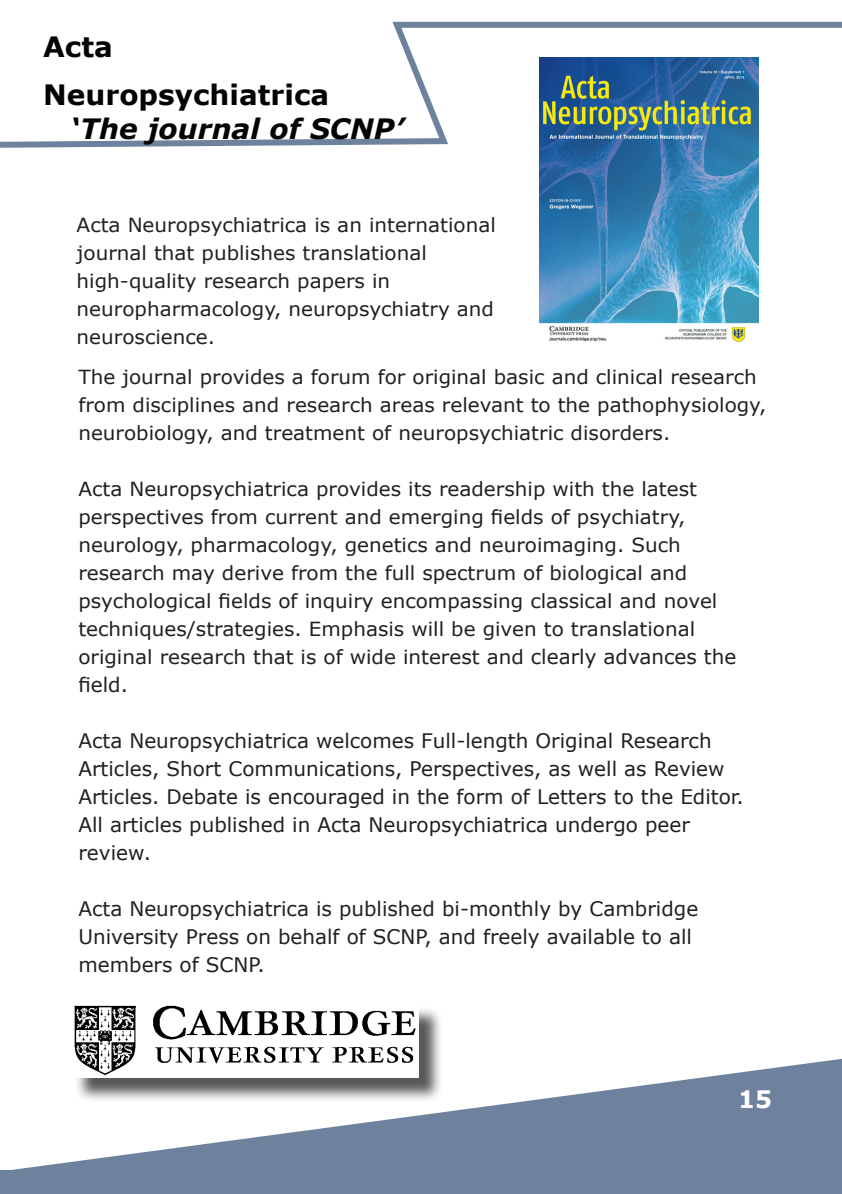
<style>
.page{position:relative;width:842px;height:1194px;background:#fff}
.page>*{position:absolute;margin:0;border:0;box-sizing:border-box;transform-origin:0 0}
.sidehoved{font:700 28px "Verdana";color:#040503}
.sidehoved-2{font:italic 700 28px "Verdana";color:#040503}
.t1{font:700 24px "Verdana";color:#fff}
.sidehoved-3{font:20px/28px "Verdana";color:#231f20}
.sidehoved-4{font:19.4px/28px "Verdana";color:#231f20}
.s1{font-size:20px}
</style>
<div class="page">
<svg style="left:19px;top:1058px;width:823px;height:111px"></svg>
<svg style="left:0;top:21px;width:842px;height:130px"></svg>
<div style="left:0;top:1169px;width:842px;height:24px;background:#6e829e"></div>
<img style="left:540px;top:58px;width:218px;height:284px">
<div style="left:74px;top:1006px;width:369px;height:97px;background:#231f20;opacity:.75"></div>
<img style="left:71px;top:1005px;width:347px;height:72px">
<p class="sidehoved" style="left:43px;top:27px;width:71px">Acta</p>
<p class="sidehoved" style="left:43px;top:75px;width:287px">Neuropsychiatrica</p>
<p class="sidehoved-2" style="left:71px;top:109px;width:334px">‘The journal of SCNP’</p>
<p class="sidehoved-4" style="left:77px;top:211px;width:421px">Acta Neuropsychiatrica is an international journal that publishes translational high-quality research papers in neuropharmacology, neuropsychiatry and neuroscience.</p>
<p class="sidehoved-4" style="left:78px;top:362px;width:690px">The journal provides a forum for original basic and clinical research from disciplines and research areas relevant to the pathophysiology, neurobiology, and treatment of neuropsychiatric disorders.</p>
<p class="sidehoved-4" style="left:78px;top:474px;width:660px">Acta Neuropsychiatrica provides its readership with the latest perspectives from current and emerging fields of psychiatry, neurology, pharmacology, genetics and neuroimaging. Such research may derive from the full spectrum of biological and psychological fields of inquiry encompassing classical and novel techniques/strategies. Emphasis will be given to translational original research that is of wide interest and <span class="s1">clearly advances the</span></p>
<p class="sidehoved-3" style="left:78px;top:670px;width:51px">field.</p>
<p class="sidehoved-3" style="left:78px;top:726px;width:667px">Acta Neuropsychiatrica welcomes Full-length Original Research Articles, Short Communications, Perspectives, as well as Review Articles. Debate is encouraged in the form of Letters to the Editor.<br>All articles published in Acta Neuropsychiatrica undergo peer review.</p>
<p class="sidehoved-3" style="left:78px;top:894px;width:621px">Acta Neuropsychiatrica is published bi-monthly by Cambridge<br>University Press on behalf of SCNP, and freely available to all members of SCNP.</p>
<p class="t1" style="left:738px;top:1081px;width:36px">15</p>
</div>
